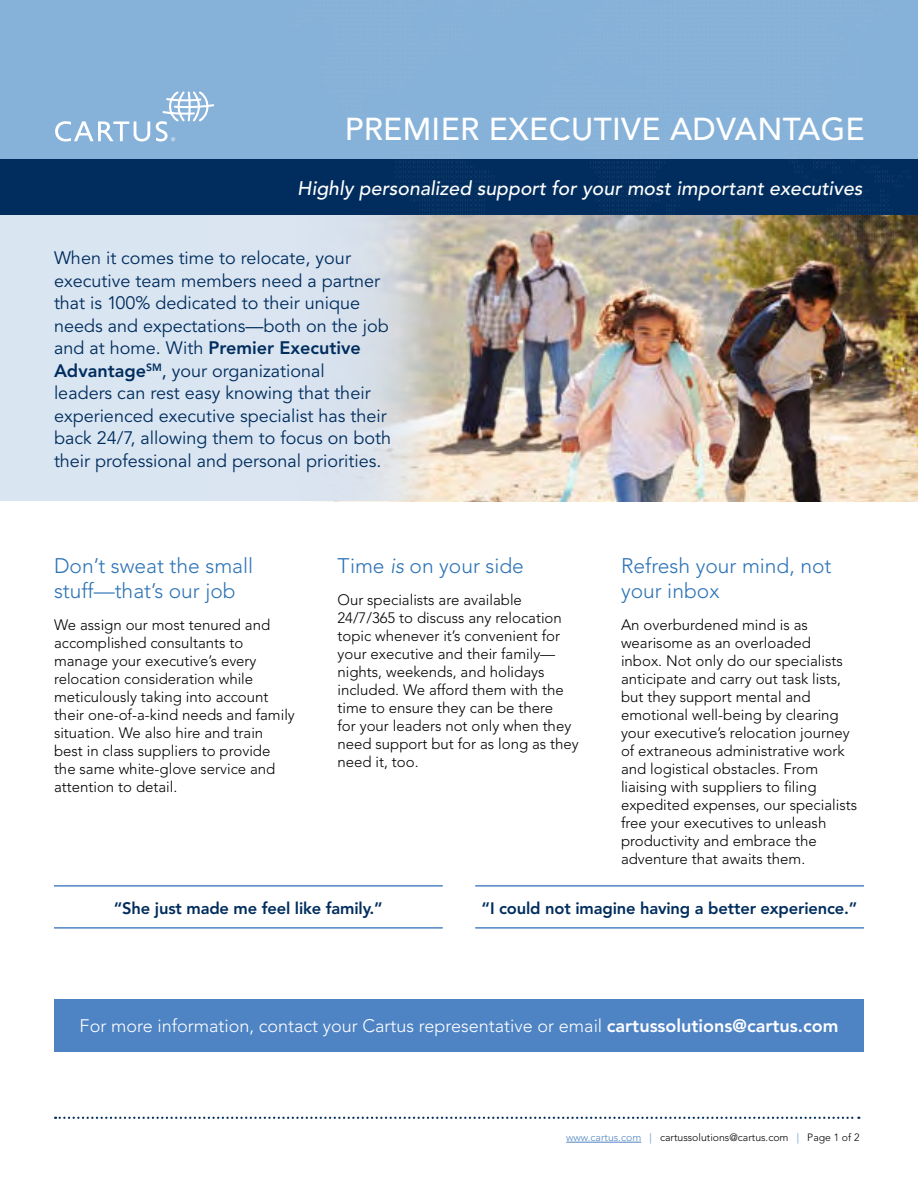
<style>
.page{position:relative;width:918px;height:1188px;background:#fff}
.page>*{position:absolute;margin:0;border:0;box-sizing:border-box;transform-origin:0 0}
.t1{font:500 31.5px "Avenir LT Std";letter-spacing:.01em;color:#fff}
.t2{font:300 21px/25.2px "Avenir LT Std";color:#2e74b5}
.t3{font:italic 500 19.5px "Avenir LT Std";color:#fff}
.t4{font:18px/22.5px "Avenir LT Std";color:#002d5d}
.t5{font:300 18px "Avenir LT Std";color:#fff}
.t6{font:800 16.5px "Avenir LT Std";letter-spacing:-.01em;color:#002d5d}
.t7{font:300 15px/18px "Avenir LT Std";color:#000}
.t8{font:300 10.5px "Avenir LT Std";color:#000}
.s1{font-weight:800}
.s2{font-style:inherit}
.s3{font-style:italic}
.s4{color:#4f84c4}
</style>
<div class="page">
<div style="left:0;top:159px;width:918px;height:56px;background:#002d5d"></div>
<img style="left:671px;top:272px;width:247px;height:229px">
<img style="left:0;top:215px;width:671px;height:286px">
<div style="left:0;top:0;width:918px;height:159px;background:#86b1d8"></div>
<div style="left:54px;top:999px;width:810px;height:52px;background:#4f84c4"></div>
<svg style="left:55px;top:121px;width:95px;height:21px"></svg>
<svg style="left:156px;top:91px;width:58px;height:51px"></svg>
<hr style="left:566px;top:1142px;width:75px;height:1px;background:#4f84c4">
<svg style="left:55px;top:1117px;width:804px;height:2px"></svg>
<hr style="left:54px;top:885px;width:389px;height:2px;background:#4f84c4">
<hr style="left:54px;top:927px;width:389px;height:2px;background:#4f84c4">
<hr style="left:475px;top:885px;width:389px;height:2px;background:#4f84c4">
<hr style="left:475px;top:927px;width:389px;height:2px;background:#4f84c4">
<img style="left:429px;top:272px;width:280px;height:21px">
<svg style="left:291px;top:91px;width:627px;height:181px"></svg>
<h1 class="t1" style="left:345px;top:111px;width:522px">PREMIER EXECUTIVE ADVANTAGE</h1>
<h3 class="t3" style="left:297px;top:177px;width:567px">Highly personalized support for your most important executives</h3>
<p class="t4" style="left:54px;top:247px;width:339px">When it comes time to relocate, your executive team members need a partner that is 100% dedicated to their unique needs and expectations—both on the job and at home. With <span class="s1">Premier Executive Advantage</span><sup>SM</sup><span class="s2">,</span> your organizational<br>leaders can rest easy knowing that their experienced executive specialist has their back 24/7, allowing them to focus on both their professional and personal priorities.</p>
<h2 class="t2" style="left:54px;top:553px;width:201px">Don’t sweat the small stuff—that’s our job</h2>
<p class="t7" style="left:54px;top:616px;width:242px">We assign our most tenured and accomplished consultants to manage your executive’s every relocation consideration while meticulously taking into account their one-of-a-kind needs and family situation. We also hire and train best in class suppliers to provide the same white-glove service and attention to detail.</p>
<h2 class="t2" style="left:338px;top:553px;width:188px">Time <span class="s3">is</span> on your side</h2>
<p class="t7" style="left:338px;top:591px;width:243px">Our specialists are available<br>24/7/365 to discuss any relocation topic whenever it’s convenient for your executive and their family— nights, weekends, and holidays included. We afford them with the time to ensure they can be there<br>for your leaders not only when they need support but for as long as they need it, too.</p>
<h2 class="t2" style="left:621px;top:553px;width:212px">Refresh your mind, not your inbox</h2>
<p class="t7" style="left:621px;top:616px;width:238px">An overburdened mind is as wearisome as an overloaded<br>inbox. Not only do our specialists anticipate and carry out task lists, but they support mental and emotional well-being by clearing your executive’s relocation journey of extraneous administrative work and logistical obstacles. From liaising with suppliers to filing expedited expenses, our specialists free your executives to unleash productivity and embrace the adventure that awaits them.</p>
<p class="t6" style="left:114px;top:898px;width:270px">“She just made me feel like family.”</p>
<p class="t6" style="left:482px;top:898px;width:377px">“I could not imagine having a better experience.”</p>
<p class="t5" style="left:80px;top:1015px;width:760px">For more information, contact your Cartus representative or email <span class="s1">cartussolutions@cartus.com</span></p>
<p class="t8" style="left:566px;top:1131px;width:295px"><span class="s4">www.cartus.com |</span> cartussolutions@cartus.com <span class="s4">|</span> Page 1 of 2</p>
</div>
